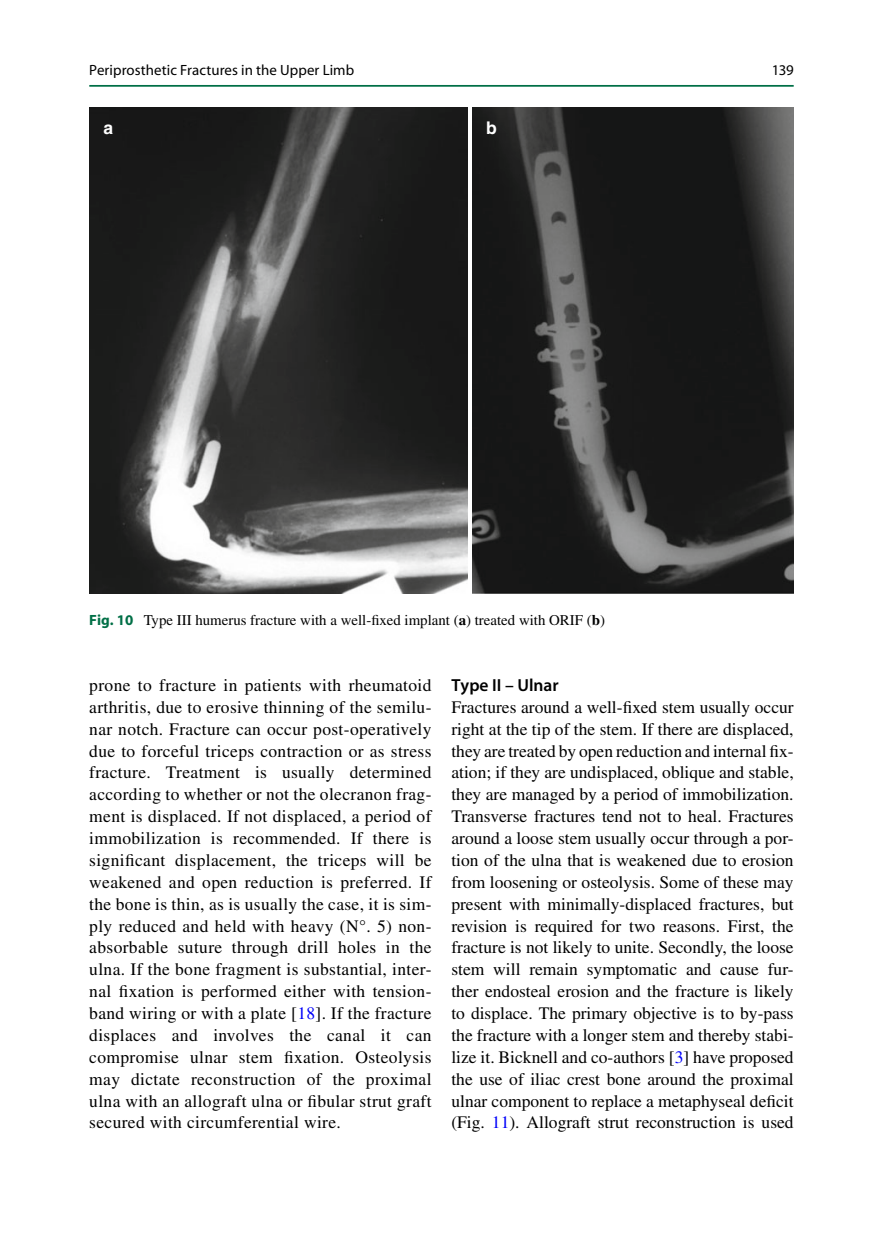
<style>
.page{position:relative;width:883px;height:1260px;background:#fff}
.page>*{position:absolute;margin:0;border:0;box-sizing:border-box;transform-origin:0 0}
.t1{font:17.5px/21.9px "Times";color:#000;text-align:justify}
.t2{font:600 17.5px "Myriad";color:#000}
.t3{font:700 17.5px "Helvetica";color:#fff}
.t4{font:14.88px "Times";color:#000}
.t5{font:14.88px "Myriad";letter-spacing:.005em;color:#000}
.s1{font-family:"Myriad";font-weight:700;color:#006f46}
.s2{font-weight:700}
.s3{color:#0000fa}
</style>
<div class="page">
<img style="left:89px;top:107px;width:379px;height:486px">
<img style="left:473px;top:107px;width:321px;height:486px">
<hr style="left:89px;top:85px;width:705px;height:2px;background:#006f46">
<p class="t5" style="left:89px;top:64px;width:266px">Periprosthetic Fractures in the Upper Limb</p>
<p class="t3" style="left:103px;top:122px;width:11px">a</p>
<p class="t3" style="left:486px;top:122px;width:12px">b</p>
<p class="t5" style="left:772px;top:64px;width:23px">139</p>
<p class="t4" style="left:89px;top:614px;width:517px"><span class="s1">Fig. 10</span> Type III humerus fracture with a well-fixed implant ( <span class="s2">a</span> ) treated with ORIF ( <span class="s2">b</span> )</p>
<p class="t1" style="left:89px;top:676px;width:344px">prone to fracture in patients with rheumatoid arthritis, due to erosive thinning of the semilu&shy;nar notch. Fracture can occur post-operatively due to forceful triceps contraction or as stress fracture. Treatment is usually determined according to whether or not the olecranon frag&shy;ment is displaced. If not displaced, a period of immobilization is recommended. If there is significant displacement, the triceps will be weakened and open reduction is preferred. If the bone is thin, as is usually the case, it is sim&shy;ply reduced and held with heavy (N°. 5) non&shy;absorbable suture through drill holes in the ulna. If the bone fragment is substantial, inter&shy;nal fixation is performed either with tension&shy;band wiring or with a plate [ <span class="s3">18</span> ]. If the fracture displaces and involves the canal it can compromise ulnar stem fixation. Osteolysis may dictate reconstruction of the proximal ulna with an allograft ulna or fibular strut graft secured with circumferential wire.</p>
<p class="t2" style="left:451px;top:679px;width:109px">Type II – Ulnar</p>
<p class="t1" style="left:451px;top:698px;width:344px">Fractures around a well-fixed stem usually occur right at the tip of the stem. If there are displaced, they are treated by open reduction and internal fix&shy;ation; if they are undisplaced, oblique and stable, they are managed by a period of immobilization.<br>Transverse fractures tend not to heal. Fractures around a loose stem usually occur through a por&shy;tion of the ulna that is weakened due to erosion from loosening or osteolysis. Some of these may present with minimally- displaced fractures, but revision is required for two reasons. First, the fracture is not likely to unite. Secondly, the loose stem will remain symptomatic and cause fur&shy;ther endosteal erosion and the fracture is likely to displace. The primary objective is to by-pass the fracture with a longer stem and thereby stabi&shy;lize it. Bicknell and co- authors [ <span class="s3">3</span> ] have proposed the use of iliac crest bone around the proximal ulnar component to replace a metaphyseal deficit (Fig. <span class="s3">11</span> ). Allograft strut reconstruction is used</p>
</div>
